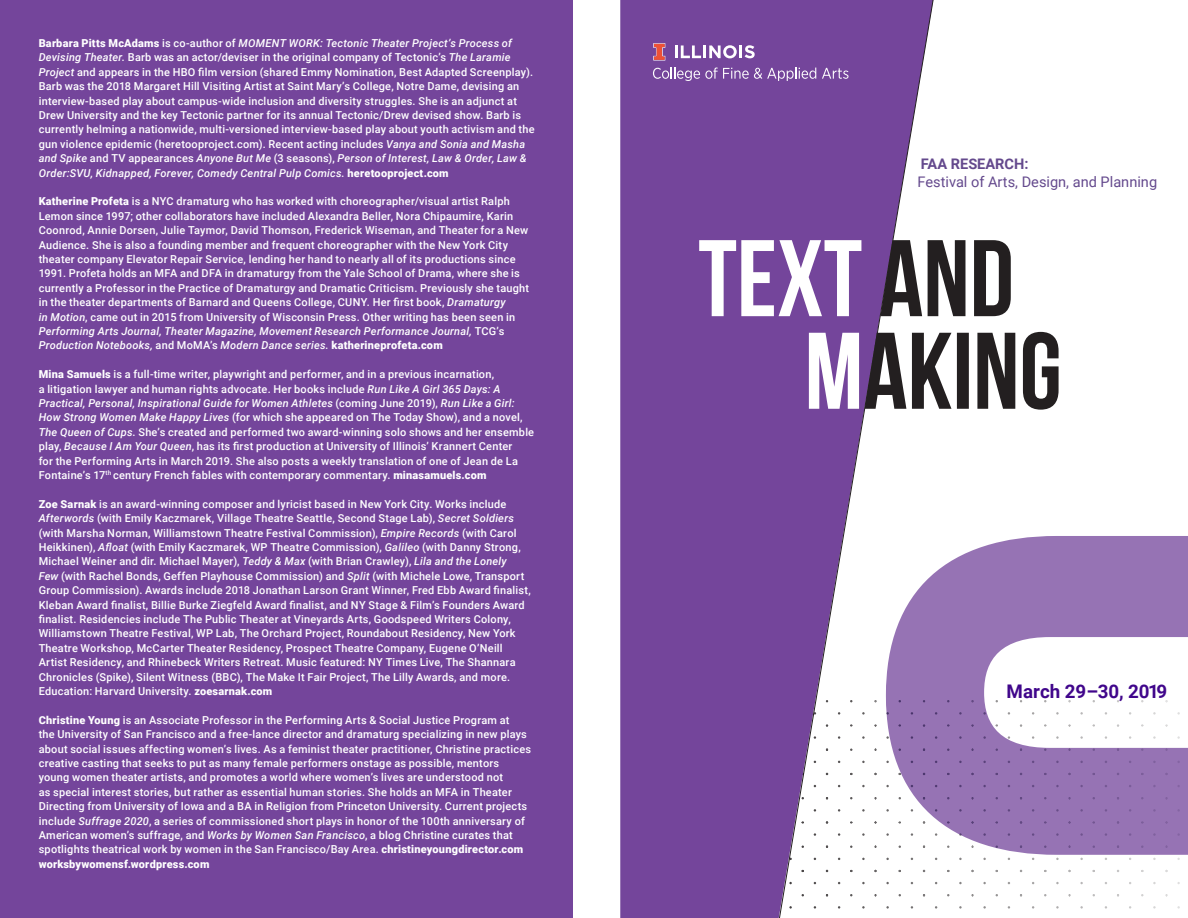
<style>
.page{position:relative;width:1188px;height:918px;background:#fff}
.page>*{position:absolute;margin:0;border:0;box-sizing:border-box;transform-origin:0 0}
.t1{font:700 18.75px "Roboto";color:#40068b}
.t2{font:14.55px "Roboto";color:#64498d}
.t3{font:700 14.55px "Roboto";color:#64498d}
.t4{font:500 10.95px/14.4px "Roboto";letter-spacing:.02em;color:#fff}
.s1{font-weight:900}
.s2{font-style:italic}
</style>
<div class="page">
<div style="left:620px;top:0;width:130px;height:918px;background:#74459b"></div>
<svg style="left:750px;top:0;width:186px;height:918px"></svg>
<svg style="left:886px;top:536px;width:302px;height:319px;fill:#9673b4"></svg>
<svg style="left:675px;top:45px;width:80px;height:13px"></svg>
<svg style="left:653px;top:43px;width:12px;height:18px"></svg>
<svg style="left:653px;top:68px;width:163px;height:13px;background:#936fb1"></svg>
<svg style="left:822px;top:68px;width:27px;height:11px"></svg>
<div style="left:0;top:0;width:572px;height:918px;background:#74459b"></div>
<svg style="left:865px;top:332px;width:194px;height:78px"></svg>
<svg style="left:809px;top:333px;width:50px;height:76px"></svg>
<svg style="left:880px;top:240px;width:131px;height:76px"></svg>
<svg style="left:699px;top:240px;width:162px;height:76px"></svg>
<p class="t4" style="left:39px;top:35px;width:497px"><span class="s1">Barbara Pitts McAdams</span> is co-author of <span class="s2">MOMENT WORK: Tectonic Theater Project’s Process of Devising Theater.</span> Barb was an actor/deviser in the original company of Tectonic’s <span class="s2">The Laramie Project</span> and appears in the HBO film version (shared Emmy Nomination, Best Adapted Screenplay).<br>Barb was the 2018 Margaret Hill Visiting Artist at Saint Mary’s College, Notre Dame, devising an interview-based play about campus-wide inclusion and diversity struggles. She is an adjunct at Drew University and the key Tectonic partner for its annual Tectonic/Drew devised show. Barb is currently helming a nationwide, multi-versioned interview-based play about youth activism and the gun violence epidemic (heretooproject.com). Recent acting includes <span class="s2">Vanya and Sonia and Masha and Spike</span> and TV appearances <span class="s2">Anyone But Me</span> (3 seasons), <span class="s2">Person of Interest, Law &amp; Order, Law &amp; Order:SVU, Kidnapped, Forever, Comedy Central Pulp Comics.</span> <span class="s1">heretooproject.com</span></p>
<p class="t4" style="left:39px;top:194px;width:492px"><span class="s1">Katherine Profeta</span> is a NYC dramaturg who has worked with choreographer/visual artist Ralph Lemon since 1997; other collaborators have included Alexandra Beller, Nora Chipaumire, Karin Coonrod, Annie Dorsen, Julie Taymor, David Thomson, Frederick Wiseman, and Theater for a New Audience. She is also a founding member and frequent choreographer with the New York City theater company Elevator Repair Service, lending her hand to nearly all of its productions since 1991. Profeta holds an MFA and DFA in dramaturgy from the Yale School of Drama, where she is currently a Professor in the Practice of Dramaturgy and Dramatic Criticism. Previously she taught in the theater departments of Barnard and Queens College, CUNY. Her first book, <span class="s2">Dramaturgy<br>in Motion</span>, came out in 2015 from University of Wisconsin Press. Other writing has been seen in <span class="s2">Performing Arts Journal, Theater Magazine, Movement Research Performance Journal,</span> TCG’s <span class="s2">Production Notebooks,</span> and MoMA’s <span class="s2">Modern Dance series.</span> <span class="s1">katherineprofeta.com</span></p>
<p class="t4" style="left:39px;top:367px;width:497px"><span class="s1">Mina Samuels</span> is a full-time writer, playwright and performer, and in a previous incarnation,<br>a litigation lawyer and human rights advocate. Her books include <span class="s2">Run Like A Girl 365 Days: A Practical, Personal, Inspirational Guide for Women Athletes</span> (coming June 2019), <span class="s2">Run Like a Girl:<br>How Strong Women Make Happy Lives</span> (for which she appeared on The Today Show), and a novel, <span class="s2">The Queen of Cups</span>. She’s created and performed two award-winning solo shows and her ensemble play, <span class="s2">Because I Am Your Queen</span>, has its first production at University of Illinois’ Krannert Center<br>for the Performing Arts in March 2019. She also posts a weekly translation of one of Jean de La Fontaine’s 17<sup>th</sup> century French fables with contemporary commentary. <span class="s1">minasamuels.com</span></p>
<p class="t4" style="left:39px;top:496px;width:494px"><span class="s1">Zoe Sarnak</span> is an award-winning composer and lyricist based in New York City. Works include <span class="s2">Afterwords</span> (with Emily Kaczmarek, Village Theatre Seattle, Second Stage Lab), <span class="s2">Secret Soldiers </span>(with Marsha Norman, Williamstown Theatre Festival Commission), <span class="s2">Empire Records</span> (with Carol Heikkinen), <span class="s2">Afloat</span> (with Emily Kaczmarek, WP Theatre Commission), <span class="s2">Galileo</span> (with Danny Strong, Michael Weiner and dir. Michael Mayer), <span class="s2">Teddy &amp; Max</span> (with Brian Crawley), <span class="s2">Lila and the Lonely<br>Few</span> (with Rachel Bonds, Geffen Playhouse Commission) and <span class="s2">Split</span> (with Michele Lowe, Transport Group Commission). Awards include 2018 Jonathan Larson Grant Winner, Fred Ebb Award finalist, Kleban Award finalist, Billie Burke Ziegfeld Award finalist, and NY Stage &amp; Film’s Founders Award finalist. Residencies include The Public Theater at Vineyards Arts, Goodspeed Writers Colony, Williamstown Theatre Festival, WP Lab, The Orchard Project, Roundabout Residency, New York Theatre Workshop, McCarter Theater Residency, Prospect Theatre Company, Eugene O’Neill Artist Residency, and Rhinebeck Writers Retreat. Music featured: NY Times Live, The Shannara Chronicles (Spike), Silent Witness (BBC), The Make It Fair Project, The Lilly Awards, and more.<br>Education: Harvard University. <span class="s1">zoesarnak.com</span></p>
<p class="t4" style="left:39px;top:712px;width:494px"><span class="s1">Christine Young</span> is an Associate Professor in the Performing Arts &amp; Social Justice Program at<br>the University of San Francisco and a free-lance director and dramaturg specializing in new plays about social issues affecting women’s lives. As a feminist theater practitioner, Christine practices creative casting that seeks to put as many female performers onstage as possible, mentors young women theater artists, and promotes a world where women’s lives are understood not<br>as special interest stories, but rather as essential human stories. She holds an MFA in Theater Directing from University of Iowa and a BA in Religion from Princeton University. Current projects include <span class="s2">Suffrage 2020</span>, a series of commissioned short plays in honor of the 100th anniversary of American women’s suffrage, and <span class="s2">Works by Women San Francisco</span>, a blog Christine curates that spotlights theatrical work by women in the San Francisco/Bay Area. <span class="s1">christineyoungdirector.com worksbywomensf.wordpress.com</span></p>
<p class="t3" style="left:921px;top:154px;width:109px">FAA RESEARCH:</p>
<p class="t2" style="left:918px;top:171px;width:241px">Festival of Arts, Design, and Planning</p>
<p class="t1" style="left:1007px;top:678px;width:162px">March 29–30, 2019</p>
</div>
